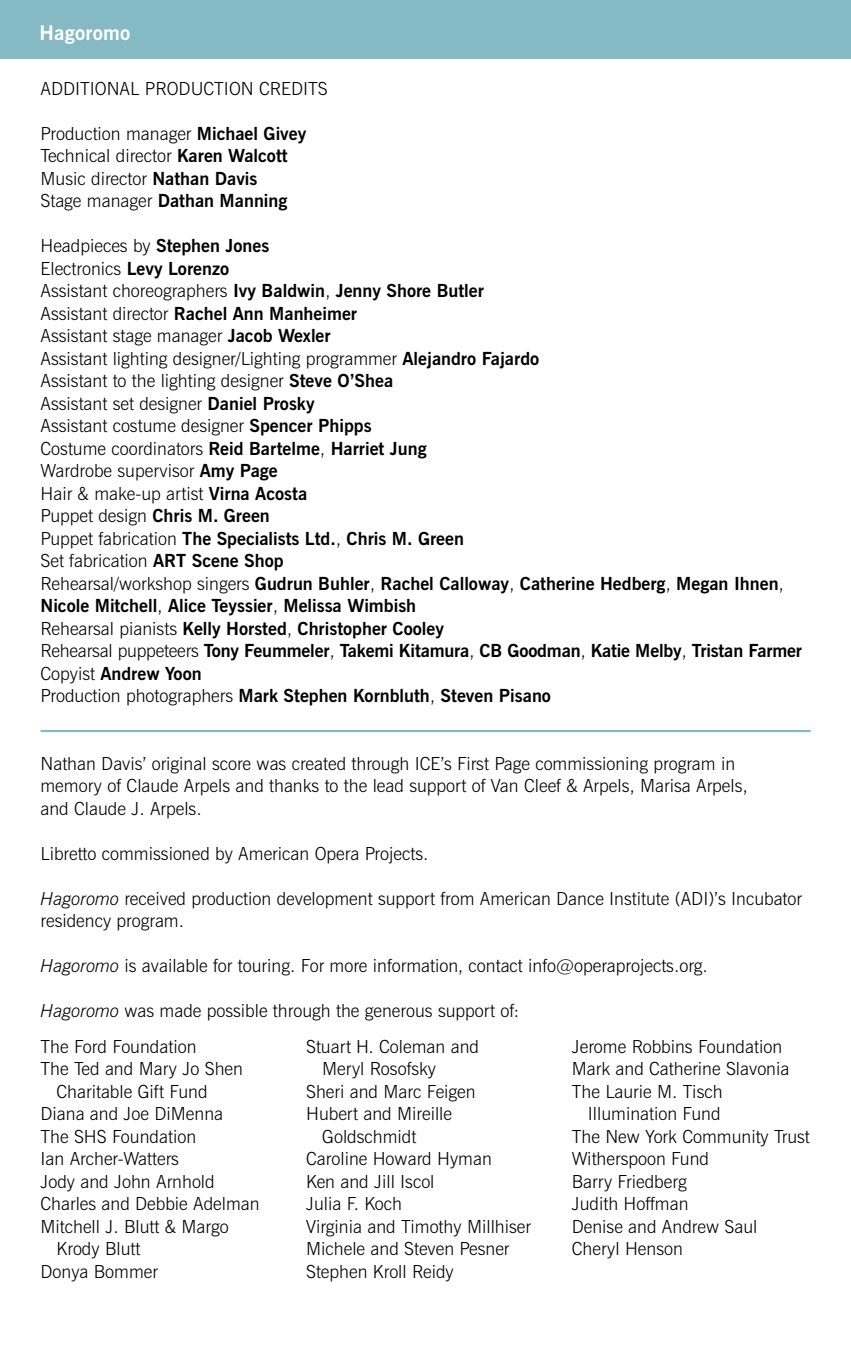
<style>
.page{position:relative;width:851px;height:1357px;background:#fff}
.page>*{position:absolute;margin:0;border:0;box-sizing:border-box;transform-origin:0 0}
.t1{font:700 20.25px "News Gothic BT";letter-spacing:.01em;color:#fff}
.t2{font:300 18px/22.5px "News Gothic BT";color:#000}
.t3{font:700 18px/22.5px "News Gothic BT";color:#000}
.s1{font-weight:700}
.s2{font-weight:300}
.s3{font-style:italic}
</style>
<div class="page">
<div style="left:0;top:0;width:850px;height:59px;background:#85bac4"></div>
<hr style="left:40px;top:730px;width:770px;height:2px;background:#85bac4">
<p class="t1" style="left:40px;top:20px;width:92px">Hagoromo</p>
<p class="t2" style="left:40px;top:77px;width:289px">ADDITIONAL PRODUCTION CREDITS</p>
<p class="t2" style="left:40px;top:122px;width:267px">Production manager <span class="s1">Michael Givey<br></span>Technical director <span class="s1">Karen Walcott<br></span>Music director <span class="s1">Nathan Davis<br></span>Stage manager <span class="s1">Dathan Manning</span></p>
<p class="t3" style="left:40px;top:234px;width:763px"><span class="s2">Headpieces by</span> Stephen Jones<br><span class="s2">Electronics</span> Levy Lorenzo<br><span class="s2">Assistant choreographers</span> Ivy Baldwin<span class="s2">,</span> Jenny Shore Butler<br><span class="s2">Assistant director</span> Rachel Ann Manheimer<br><span class="s2">Assistant stage manager</span> Jacob Wexler<br><span class="s2">Assistant lighting designer/Lighting programmer</span> Alejandro Fajardo<br><span class="s2">Assistant to the lighting designer</span> Steve O’Shea<br><span class="s2">Assistant set designer</span> Daniel Prosky<br><span class="s2">Assistant costume designer</span> Spencer Phipps<br><span class="s2">Costume coordinators</span> Reid Bartelme<span class="s2">,</span> Harriet Jung<br><span class="s2">Wardrobe supervisor</span> Amy Page<br><span class="s2">Hair &amp; make-up artist</span> Virna Acosta<br><span class="s2">Puppet design</span> Chris M. Green<br><span class="s2">Puppet fabrication</span> The Specialists Ltd.<span class="s2">,</span> Chris M. Green<br><span class="s2">Set fabrication</span> ART Scene Shop<br><span class="s2">Rehearsal/workshop singers</span> Gudrun Buhler<span class="s2">,</span> Rachel Calloway<span class="s2">,</span> Catherine Hedberg<span class="s2">,</span> Megan Ihnen<span class="s2">, </span>Nicole Mitchell<span class="s2">,</span> Alice Teyssier<span class="s2">,</span> Melissa Wimbish<br><span class="s2">Rehearsal pianists</span> Kelly Horsted<span class="s2">,</span> Christopher Cooley<br><span class="s2">Rehearsal puppeteers</span> Tony Feummeler<span class="s2">,</span> Takemi Kitamura<span class="s2">,</span> CB Goodman<span class="s2">,</span> Katie Melby<span class="s2">,</span> Tristan Farmer <span class="s2">Copyist</span> Andrew Yoon<br><span class="s2">Production photographers</span> Mark Stephen Kornbluth<span class="s2">,</span> Steven Pisano</p>
<p class="t2" style="left:40px;top:752px;width:708px">Nathan Davis’ original score was created through ICE’s First Page commissioning program in memory of Claude Arpels and thanks to the lead support of Van Cleef &amp; Arpels, Marisa Arpels, and Claude J. Arpels.</p>
<p class="t2" style="left:40px;top:842px;width:389px">Libretto commissioned by American Opera Projects.</p>
<p class="t2" style="left:40px;top:887px;width:763px"><span class="s3">Hagoromo</span> received production development support from American Dance Institute (ADI)’s Incubator residency program.</p>
<p class="t2" style="left:40px;top:954px;width:669px"><span class="s3">Hagoromo</span> is available for touring. For more information, contact info@operaprojects.org.</p>
<p class="t2" style="left:40px;top:993px;width:480px;line-height:35.6px"><span class="s3">Hagoromo</span> was made possible through the generous support of:<br>The Ford Foundation</p>
<p class="t2" style="left:40px;top:1057px;width:204px">The Ted and Mary Jo Shen</p>
<p class="t2" style="left:57px;top:1080px;width:152px">Charitable Gift Fund</p>
<p class="t2" style="left:40px;top:1102px;width:184px">Diana and Joe DiMenna</p>
<p class="t2" style="left:40px;top:1125px;width:157px">The SHS Foundation</p>
<p class="t2" style="left:40px;top:1147px;width:140px">Ian Archer-Watters</p>
<p class="t2" style="left:40px;top:1170px;width:176px">Jody and John Arnhold</p>
<p class="t2" style="left:40px;top:1192px;width:221px">Charles and Debbie Adelman</p>
<p class="t2" style="left:40px;top:1215px;width:190px">Mitchell J. Blutt &amp; Margo</p>
<p class="t2" style="left:57px;top:1237px;width:85px">Krody Blutt</p>
<p class="t2" style="left:40px;top:1260px;width:119px">Donya Bommer</p>
<p class="t2" style="left:306px;top:1035px;width:174px">Stuart H. Coleman and</p>
<p class="t2" style="left:322px;top:1057px;width:115px">Meryl Rosofsky</p>
<p class="t2" style="left:306px;top:1080px;width:171px">Sheri and Marc Feigen</p>
<p class="t2" style="left:306px;top:1102px;width:147px">Hubert and Mireille</p>
<p class="t2" style="left:322px;top:1125px;width:96px">Goldschmidt</p>
<p class="t2" style="left:306px;top:1147px;width:187px">Caroline Howard Hyman</p>
<p class="t2" style="left:306px;top:1170px;width:130px">Ken and Jill Iscol</p>
<p class="t2" style="left:306px;top:1192px;width:97px">Julia F. Koch</p>
<p class="t2" style="left:306px;top:1215px;width:226px">Virginia and Timothy Millhiser</p>
<p class="t2" style="left:306px;top:1237px;width:205px">Michele and Steven Pesner</p>
<p class="t2" style="left:306px;top:1260px;width:149px">Stephen Kroll Reidy</p>
<p class="t2" style="left:571px;top:1035px;width:212px">Jerome Robbins Foundation</p>
<p class="t2" style="left:571px;top:1057px;width:219px">Mark and Catherine Slavonia</p>
<p class="t2" style="left:571px;top:1080px;width:152px">The Laurie M. Tisch</p>
<p class="t2" style="left:588px;top:1102px;width:134px">Illumination Fund</p>
<p class="t2" style="left:571px;top:1125px;width:239px">The New York Community Trust</p>
<p class="t2" style="left:571px;top:1147px;width:139px">Witherspoon Fund</p>
<p class="t2" style="left:571px;top:1170px;width:116px">Barry Friedberg</p>
<p class="t2" style="left:571px;top:1192px;width:118px">Judith Hoffman</p>
<p class="t2" style="left:571px;top:1215px;width:187px">Denise and Andrew Saul</p>
<p class="t2" style="left:571px;top:1237px;width:113px">Cheryl Henson</p>
</div>
